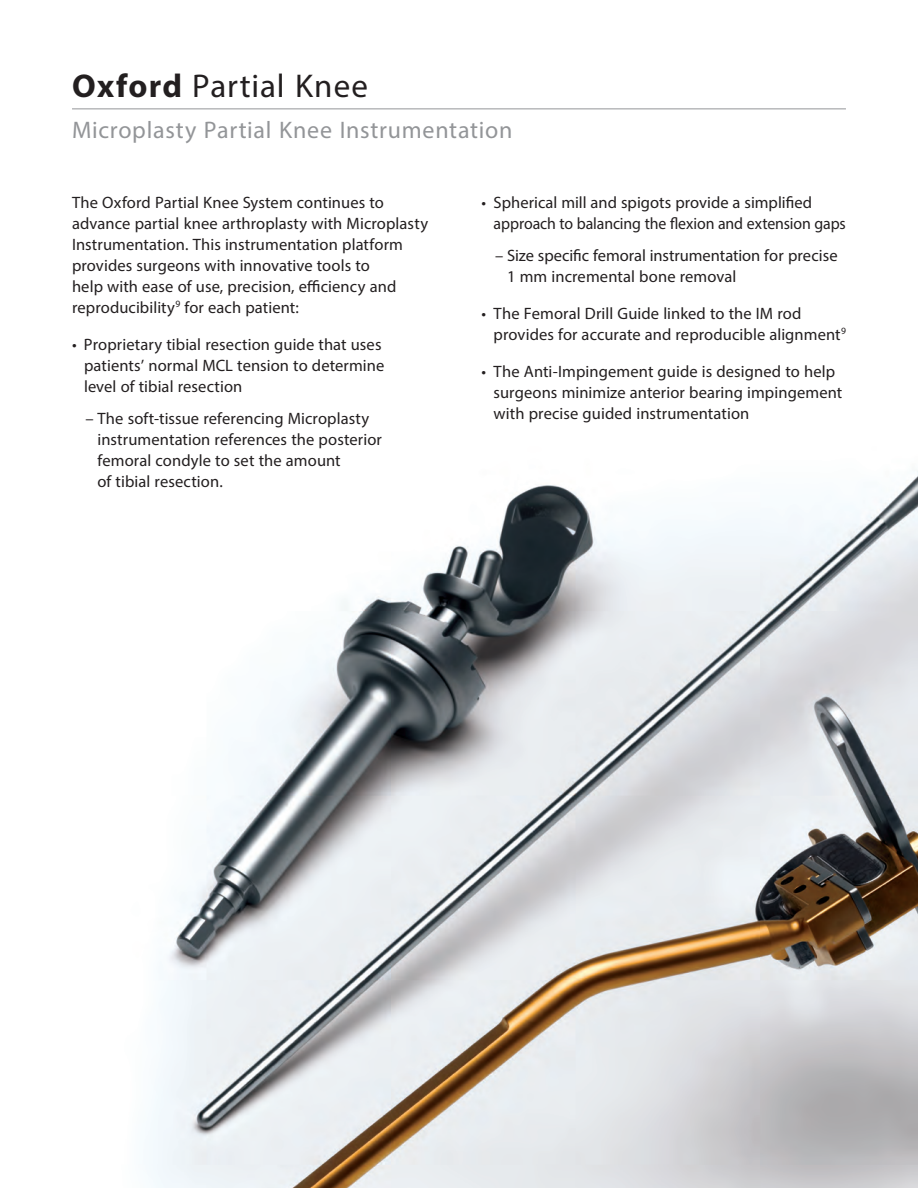
<style>
.page{position:relative;width:918px;height:1188px;background:#fff}
.page>*{position:absolute;margin:0;border:0;box-sizing:border-box;transform-origin:0 0}
.t1{font:33px "Myriad Pro";letter-spacing:.025em;color:#231f20}
.Page_subheading{font:24px "Myriad Pro";letter-spacing:.03em;color:#939598}
.Main_text{font:16.5px/21px "Myriad Pro";letter-spacing:.005em;color:#231f20}
.s1{font-weight:700}
</style>
<div class="page">
<hr style="left:72px;top:109px;width:774px;height:1px;background:#939598">
<img style="left:149px;top:471px;width:769px;height:717px">
<h1 class="t1" style="left:72px;top:65px;width:298px"><span class="s1">Oxford</span> Partial Knee</h1>
<p class="Page_subheading" style="left:72px;top:115px;width:442px">Microplasty Partial Knee Instrumentation</p>
<p class="Main_text" style="left:72px;top:192px;width:358px">The Oxford Partial Knee System continues to advance partial knee arthroplasty with Microplasty Instrumentation. This instrumentation platform provides surgeons with innovative tools to<br>help with ease of use, precision, efficiency and reproducibility<sup>9</sup> for each patient:</p>
<p class="Main_text" style="left:84px;top:334px;width:302px;text-indent:-12px">• Proprietary tibial resection guide that uses patients’ normal MCL tension to determine level of tibial resection</p>
<p class="Main_text" style="left:98px;top:408px;width:286px;text-indent:-12px">– The soft-tissue referencing Microplasty instrumentation references the posterior femoral condyle to set the amount<br>of tibial resection.</p>
<p class="Main_text" style="left:494px;top:192px;width:354px;text-indent:-12px">• Spherical mill and spigots provide a simplified approach to balancing the flexion and extension gaps</p>
<p class="Main_text" style="left:507px;top:244px;width:332px;text-indent:-12px">– Size specific femoral instrumentation for precise<br>1 mm incremental bone removal</p>
<p class="Main_text" style="left:494px;top:303px;width:354px;text-indent:-12px">• The Femoral Drill Guide linked to the IM rod provides for accurate and reproducible alignment<sup>9</sup></p>
<p class="Main_text" style="left:494px;top:361px;width:350px;text-indent:-12px">• The Anti-Impingement guide is designed to help surgeons minimize anterior bearing impingement with precise guided instrumentation</p>
</div>
